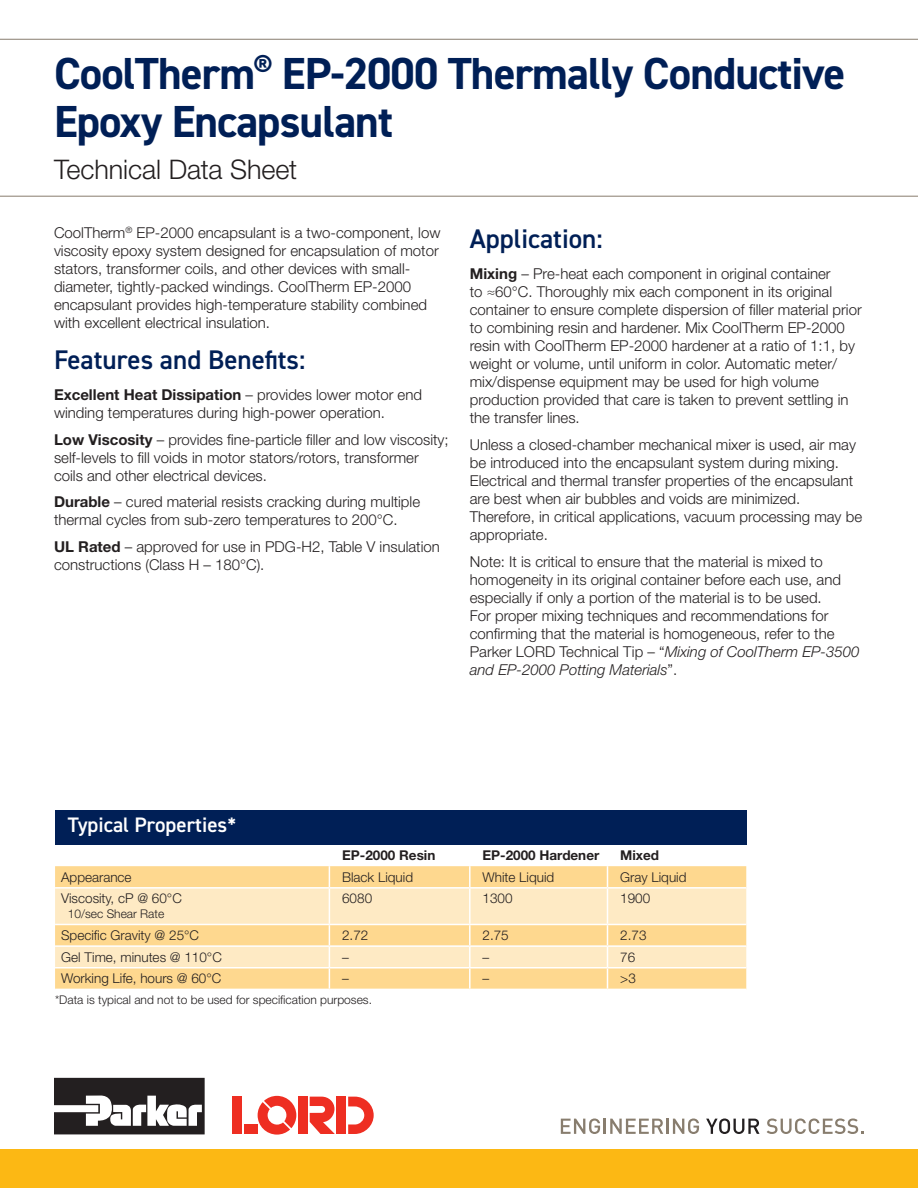
<style>
.page{position:relative;width:918px;height:1188px;background:#fff}
.page>*{position:absolute;margin:0;border:0;box-sizing:border-box;transform-origin:0 0}
.Headline_-_2_lines{font:700 45px/48px "DIN2014";letter-spacing:-.02em;color:#001f56}
.Section_Heading{font:600 27px "DIN2014";color:#001f56}
.Document_Type_Subhea{font:300 27px "Helvetica Neue LT Std";letter-spacing:-.005em;color:#231f20}
.Typical_Properties_h{font:600 21px "DIN2014";color:#fff}
.Body_copy{font:300 15px/18px "Helvetica Neue LT Std";color:#231f20}
.Typical_Properites{font:300 13.5px "Helvetica Neue LT Std";color:#231f20}
.Typical_Properties{font:300 13.5px "Helvetica Neue LT Std";color:#231f20}
.Typical_Properties-2{font:700 13.5px "Helvetica Neue LT Std";color:#231f20}
.Asterisk_Note{font:300 12px "Helvetica Neue LT Std";color:#231f20}
.Typical_Properties-3{font:300 12px "Helvetica Neue LT Std";color:#231f20}
.s1{font-weight:700}
.s2{font-style:italic}
</style>
<div class="page">
<div style="left:0;top:1149px;width:918px;height:39px;background:#fcb814"></div>
<svg style="left:561px;top:1118px;width:102px;height:16px"></svg>
<hr style="left:666px;top:1119px;width:3px;height:15px;background:#887d6e">
<svg style="left:673px;top:1118px;width:26px;height:16px"></svg>
<svg style="left:706px;top:1118px;width:54px;height:16px"></svg>
<svg style="left:767px;top:1118px;width:97px;height:16px"></svg>
<svg style="left:258px;top:1096px;width:38px;height:39px"></svg>
<div style="left:232px;top:1097px;width:10px;height:37px;background:#ee2e22"></div>
<div style="left:298px;top:1097px;width:10px;height:37px;background:#ee2e22"></div>
<div style="left:336px;top:1097px;width:10px;height:37px;background:#ee2e22"></div>
<svg style="left:310px;top:1097px;width:25px;height:37px"></svg>
<div style="left:244px;top:1125px;width:14px;height:9px;background:#ee2e22"></div>
<svg style="left:348px;top:1097px;width:26px;height:37px"></svg>
<svg style="left:54px;top:1078px;width:151px;height:56px"></svg>
<svg style="left:0;top:39px;width:918px;height:158px"></svg>
<div style="left:55px;top:810px;width:691px;height:35px;background:#001f56"></div>
<div style="left:55px;top:866px;width:691px;height:123px;background:#fed88f"></div>
<svg style="left:55px;top:889px;width:691px;height:78px;background:#fee5b6"></svg>
<svg style="left:329px;top:866px;width:1px;height:21px"></svg>
<hr style="left:469px;top:866px;width:2px;height:21px;background:#fff">
<svg style="left:607px;top:866px;width:1px;height:21px"></svg>
<hr style="left:55px;top:887px;width:274px;height:2px;background:#fff">
<hr style="left:329px;top:887px;width:141px;height:2px;background:#fff">
<hr style="left:329px;top:889px;width:1px;height:35px;background:#fff">
<hr style="left:470px;top:887px;width:138px;height:2px;background:#fff">
<hr style="left:469px;top:889px;width:2px;height:35px;background:#fff">
<hr style="left:608px;top:887px;width:138px;height:2px;background:#fff">
<hr style="left:607px;top:889px;width:1px;height:35px;background:#fff">
<hr style="left:55px;top:945px;width:274px;height:2px;background:#fff">
<hr style="left:329px;top:945px;width:141px;height:2px;background:#fff">
<hr style="left:470px;top:945px;width:138px;height:2px;background:#fff">
<hr style="left:608px;top:945px;width:138px;height:2px;background:#fff">
<hr style="left:55px;top:967px;width:274px;height:2px;background:#fff">
<hr style="left:329px;top:967px;width:141px;height:2px;background:#fff">
<svg style="left:329px;top:925px;width:1px;height:64px"></svg>
<hr style="left:470px;top:967px;width:138px;height:2px;background:#fff">
<hr style="left:608px;top:967px;width:138px;height:2px;background:#fff">
<hr style="left:55px;top:924px;width:274px;height:1px;background:#fff">
<hr style="left:329px;top:924px;width:141px;height:1px;background:#fff">
<hr style="left:470px;top:924px;width:138px;height:1px;background:#fff">
<hr style="left:469px;top:925px;width:2px;height:20px;background:#fff">
<hr style="left:608px;top:924px;width:138px;height:1px;background:#fff">
<hr style="left:469px;top:947px;width:2px;height:20px;background:#fff">
<hr style="left:469px;top:969px;width:2px;height:20px;background:#fff">
<svg style="left:607px;top:925px;width:1px;height:64px"></svg>
<p class="Headline_-_2_lines" style="left:54px;top:49px;width:793px">CoolTherm<sup>®</sup> EP-2000 Thermally Conductive<br>Epoxy Encapsulant</p>
<p class="Document_Type_Subhea" style="left:54px;top:153px;width:245px">Technical Data Sheet</p>
<p class="Body_copy" style="left:54px;top:223px;width:388px">CoolTherm<sup>®</sup> EP-2000 encapsulant is a two-component, low viscosity epoxy system designed for encapsulation of motor stators, transformer coils, and other devices with small&shy;diameter, tightly-packed windings. CoolTherm EP-2000 encapsulant provides high-temperature stability combined with excellent electrical insulation.</p>
<p class="Section_Heading" style="left:54px;top:341px;width:253px">Features and Benefits:</p>
<p class="Body_copy" style="left:54px;top:385px;width:370px"><span class="s1">Excellent Heat Dissipation</span> – provides lower motor end winding temperatures during high-power operation.</p>
<p class="Body_copy" style="left:54px;top:430px;width:396px"><span class="s1">Low Viscosity</span> – provides fine-particle filler and low viscosity; self-levels to fill voids in motor stators/rotors, transformer coils and other electrical devices.</p>
<p class="Body_copy" style="left:54px;top:493px;width:368px"><span class="s1">Durable</span> – cured material resists cracking during multiple thermal cycles from sub-zero temperatures to 200°C.</p>
<p class="Body_copy" style="left:54px;top:537px;width:387px"><span class="s1">UL Rated</span> – approved for use in PDG-H2, Table V insulation constructions (Class H – 180°C).</p>
<p class="Section_Heading" style="left:470px;top:221px;width:134px">Application:</p>
<p class="Body_copy" style="left:470px;top:265px;width:394px"><span class="s1">Mixing</span> – Pre-heat each component in original container<br>to ≈60°C. Thoroughly mix each component in its original container to ensure complete dispersion of filler material prior to combining resin and hardener. Mix CoolTherm EP-2000 resin with CoolTherm EP-2000 hardener at a ratio of 1:1, by weight or volume, until uniform in color. Automatic meter/ mix/dispense equipment may be used for high volume production provided that care is taken to prevent settling in the transfer lines.</p>
<p class="Body_copy" style="left:470px;top:435px;width:394px">Unless a closed-chamber mechanical mixer is used, air may be introduced into the encapsulant system during mixing.<br>Electrical and thermal transfer properties of the encapsulant are best when air bubbles and voids are minimized.<br>Therefore, in critical applications, vacuum processing may be appropriate.</p>
<p class="Body_copy" style="left:470px;top:552px;width:391px">Note: It is critical to ensure that the material is mixed to homogeneity in its original container before each use, and especially if only a portion of the material is to be used.<br>For proper mixing techniques and recommendations for confirming that the material is homogeneous, refer to the Parker LORD Technical Tip – “<span class="s2">Mixing of CoolTherm EP-3500 and EP-2000 Potting Materials</span>”.</p>
<p class="Typical_Properties_h" style="left:68px;top:811px;width:170px">Typical Properties*</p>
<p class="Typical_Properties-2" style="left:342px;top:847px;width:95px">EP-2000 Resin</p>
<p class="Typical_Properties-2" style="left:483px;top:847px;width:118px">EP-2000 Hardener</p>
<p class="Typical_Properties-2" style="left:620px;top:847px;width:40px">Mixed</p>
<p class="Typical_Properites" style="left:61px;top:869px;width:72px">Appearance</p>
<p class="Typical_Properties" style="left:342px;top:869px;width:73px">Black Liquid</p>
<p class="Typical_Properties" style="left:483px;top:869px;width:73px">White Liquid</p>
<p class="Typical_Properties" style="left:620px;top:869px;width:68px">Gray Liquid</p>
<p class="Typical_Properites" style="left:61px;top:890px;width:122px">Viscosity, cP @ 60°C</p>
<p class="Typical_Properties-3" style="left:68px;top:907px;width:98px">10/sec Shear Rate</p>
<p class="Typical_Properties" style="left:342px;top:890px;width:32px">6080</p>
<p class="Typical_Properties" style="left:483px;top:890px;width:32px">1300</p>
<p class="Typical_Properties" style="left:620px;top:890px;width:32px">1900</p>
<p class="Typical_Properites" style="left:61px;top:927px;width:139px">Specific Gravity @ 25°C</p>
<p class="Typical_Properties" style="left:342px;top:927px;width:28px">2.72</p>
<p class="Typical_Properties" style="left:483px;top:927px;width:28px">2.75</p>
<p class="Typical_Properties" style="left:620px;top:927px;width:28px">2.73</p>
<p class="Typical_Properites" style="left:61px;top:949px;width:162px">Gel Time, minutes @ 110°C</p>
<p class="Typical_Properties" style="left:342px;top:949px;width:8px">–</p>
<p class="Typical_Properties" style="left:483px;top:949px;width:8px">–</p>
<p class="Typical_Properties" style="left:620px;top:949px;width:17px">76</p>
<p class="Typical_Properites" style="left:61px;top:970px;width:162px">Working Life, hours @ 60°C</p>
<p class="Typical_Properties" style="left:342px;top:970px;width:8px">–</p>
<p class="Typical_Properties" style="left:483px;top:970px;width:8px">–</p>
<p class="Typical_Properties" style="left:620px;top:970px;width:17px">&gt;3</p>
<p class="Asterisk_Note" style="left:55px;top:993px;width:318px">*Data is typical and not to be used for specification purposes.</p>
</div>
